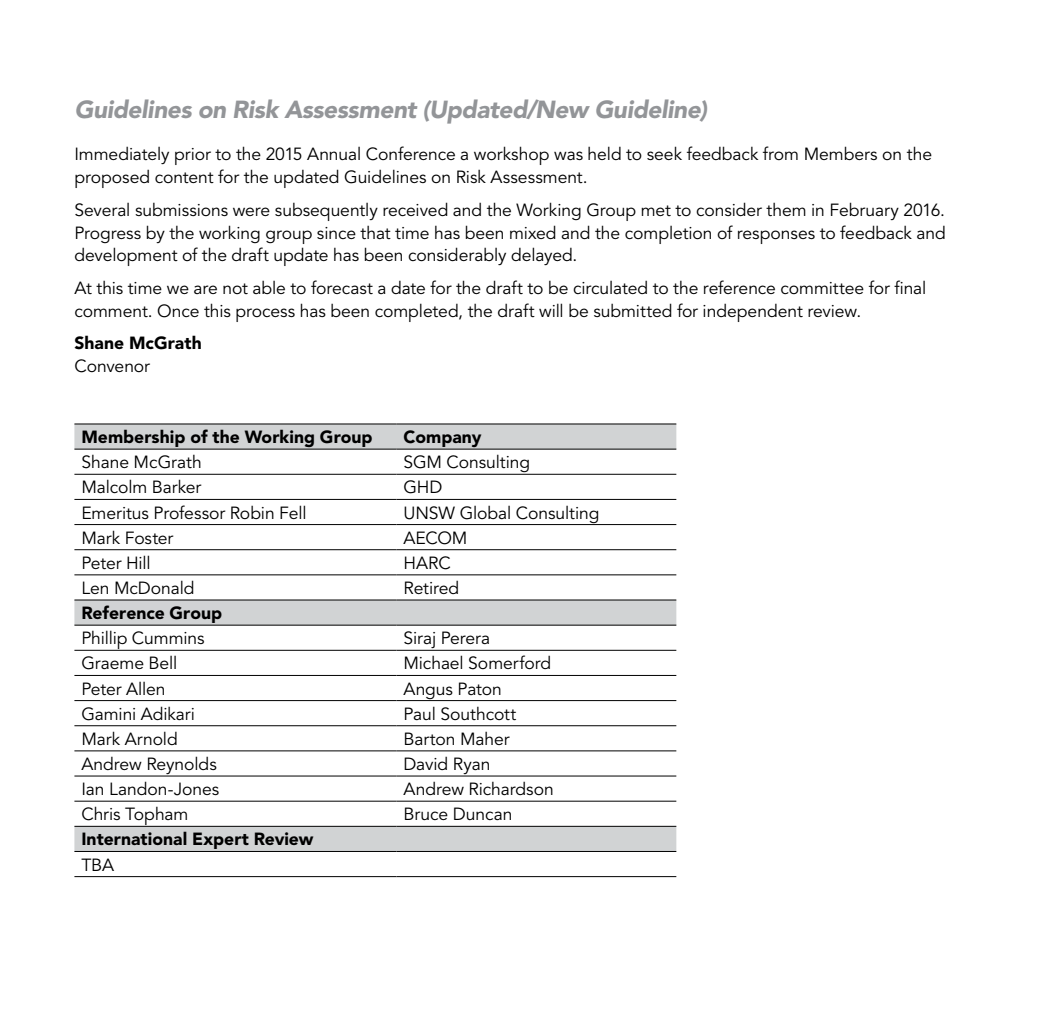
<style>
.page{position:relative;width:1042px;height:1017px;background:#fff}
.page>*{position:absolute;margin:0;border:0;box-sizing:border-box;transform-origin:0 0}
.t1{font:italic 900 24.5px "Avenir LT Std";letter-spacing:-.02em;color:#939598}
.t2{font:17.5px/22.8px "Avenir LT Std";letter-spacing:-.005em;color:#000}
.t3{font:900 17.5px "Avenir LT Std";color:#000}
</style>
<div class="page">
<svg style="left:74px;top:424px;width:602px;height:427px"></svg>
<hr style="left:74px;top:423px;width:322px;height:1px;background:#000">
<hr style="left:396px;top:423px;width:280px;height:1px;background:#000">
<hr style="left:74px;top:448px;width:322px;height:1px;background:#000">
<hr style="left:396px;top:448px;width:280px;height:1px;background:#000">
<hr style="left:74px;top:474px;width:322px;height:1px;background:#000">
<hr style="left:396px;top:474px;width:280px;height:1px;background:#000">
<hr style="left:74px;top:499px;width:322px;height:1px;background:#000">
<hr style="left:396px;top:499px;width:280px;height:1px;background:#000">
<hr style="left:74px;top:524px;width:322px;height:1px;background:#000">
<hr style="left:396px;top:524px;width:280px;height:1px;background:#000">
<hr style="left:74px;top:549px;width:322px;height:1px;background:#000">
<hr style="left:396px;top:549px;width:280px;height:1px;background:#000">
<hr style="left:74px;top:574px;width:322px;height:1px;background:#000">
<hr style="left:396px;top:574px;width:280px;height:1px;background:#000">
<hr style="left:74px;top:599px;width:322px;height:1px;background:#000">
<hr style="left:396px;top:599px;width:280px;height:1px;background:#000">
<hr style="left:74px;top:624px;width:322px;height:1px;background:#000">
<hr style="left:396px;top:624px;width:280px;height:1px;background:#000">
<hr style="left:74px;top:650px;width:322px;height:1px;background:#000">
<hr style="left:396px;top:650px;width:280px;height:1px;background:#000">
<hr style="left:74px;top:675px;width:322px;height:1px;background:#000">
<hr style="left:396px;top:675px;width:280px;height:1px;background:#000">
<hr style="left:74px;top:700px;width:322px;height:1px;background:#000">
<hr style="left:396px;top:700px;width:280px;height:1px;background:#000">
<hr style="left:74px;top:725px;width:322px;height:1px;background:#000">
<hr style="left:396px;top:725px;width:280px;height:1px;background:#000">
<hr style="left:74px;top:750px;width:322px;height:1px;background:#000">
<hr style="left:396px;top:750px;width:280px;height:1px;background:#000">
<hr style="left:74px;top:775px;width:322px;height:1px;background:#000">
<hr style="left:396px;top:775px;width:280px;height:1px;background:#000">
<hr style="left:74px;top:800px;width:322px;height:1px;background:#000">
<hr style="left:396px;top:800px;width:280px;height:1px;background:#000">
<hr style="left:74px;top:826px;width:322px;height:1px;background:#000">
<hr style="left:396px;top:826px;width:280px;height:1px;background:#000">
<hr style="left:74px;top:851px;width:322px;height:1px;background:#000">
<hr style="left:396px;top:851px;width:280px;height:1px;background:#000">
<hr style="left:74px;top:876px;width:322px;height:1px;background:#000">
<hr style="left:396px;top:876px;width:280px;height:1px;background:#000">
<h1 class="t1" style="left:74px;top:94px;width:634px">Guidelines on Risk Assessment (Updated/New Guideline)</h1>
<p class="t2" style="left:74px;top:143px;width:859px">Immediately prior to the 2015 Annual Conference a workshop was held to seek feedback from Members on the proposed content for the updated Guidelines on Risk Assessment.</p>
<p class="t2" style="left:74px;top:199px;width:873px;text-align:justify">Several submissions were subsequently received and the Working Group met to consider them in February 2016.<br>Progress by the working group since that time has been mixed and the completion of responses to feedback and development of the draft update has been considerably delayed.</p>
<p class="t2" style="left:74px;top:277px;width:853px">At this time we are not able to forecast a date for the draft to be circulated to the reference committee for final comment. Once this process has been completed, the draft will be submitted for independent review.</p>
<p class="t3" style="left:74px;top:333px;width:129px">Shane McGrath</p>
<p class="t2" style="left:74px;top:355px;width:77px">Convenor</p>
<p class="t3" style="left:81px;top:426px;width:293px">Membership of the Working Group</p>
<p class="t3" style="left:403px;top:426px;width:79px">Company</p>
<p class="t2" style="left:81px;top:451px;width:122px">Shane McGrath</p>
<p class="t2" style="left:403px;top:451px;width:128px">SGM Consulting</p>
<p class="t2" style="left:81px;top:476px;width:121px">Malcolm Barker</p>
<p class="t2" style="left:403px;top:476px;width:40px">GHD</p>
<p class="t2" style="left:81px;top:501px;width:227px">Emeritus Professor Robin Fell</p>
<p class="t2" style="left:403px;top:501px;width:197px">UNSW Global Consulting</p>
<p class="t2" style="left:81px;top:527px;width:94px">Mark Foster</p>
<p class="t2" style="left:403px;top:527px;width:65px">AECOM</p>
<p class="t2" style="left:81px;top:552px;width:71px">Peter Hill</p>
<p class="t2" style="left:403px;top:552px;width:49px">HARC</p>
<p class="t2" style="left:81px;top:577px;width:115px">Len McDonald</p>
<p class="t2" style="left:403px;top:577px;width:57px">Retired</p>
<p class="t3" style="left:81px;top:602px;width:142px">Reference Group</p>
<p class="t2" style="left:81px;top:627px;width:125px">Phillip Cummins</p>
<p class="t2" style="left:403px;top:627px;width:88px">Siraj Perera</p>
<p class="t2" style="left:81px;top:652px;width:97px">Graeme Bell</p>
<p class="t2" style="left:403px;top:652px;width:149px">Michael Somerford</p>
<p class="t2" style="left:81px;top:677px;width:86px">Peter Allen</p>
<p class="t2" style="left:403px;top:677px;width:100px">Angus Paton</p>
<p class="t2" style="left:81px;top:703px;width:115px">Gamini Adikari</p>
<p class="t2" style="left:403px;top:703px;width:114px">Paul Southcott</p>
<p class="t2" style="left:81px;top:728px;width:98px">Mark Arnold</p>
<p class="t2" style="left:403px;top:728px;width:108px">Barton Maher</p>
<p class="t2" style="left:81px;top:753px;width:137px">Andrew Reynolds</p>
<p class="t2" style="left:403px;top:753px;width:88px">David Ryan</p>
<p class="t2" style="left:81px;top:778px;width:139px">Ian Landon-Jones</p>
<p class="t2" style="left:403px;top:778px;width:152px">Andrew Richardson</p>
<p class="t2" style="left:81px;top:803px;width:109px">Chris Topham</p>
<p class="t2" style="left:403px;top:803px;width:110px">Bruce Duncan</p>
<p class="t3" style="left:81px;top:828px;width:233px">International Expert Review</p>
<p class="t2" style="left:81px;top:853px;width:34px">TBA</p>
</div>
